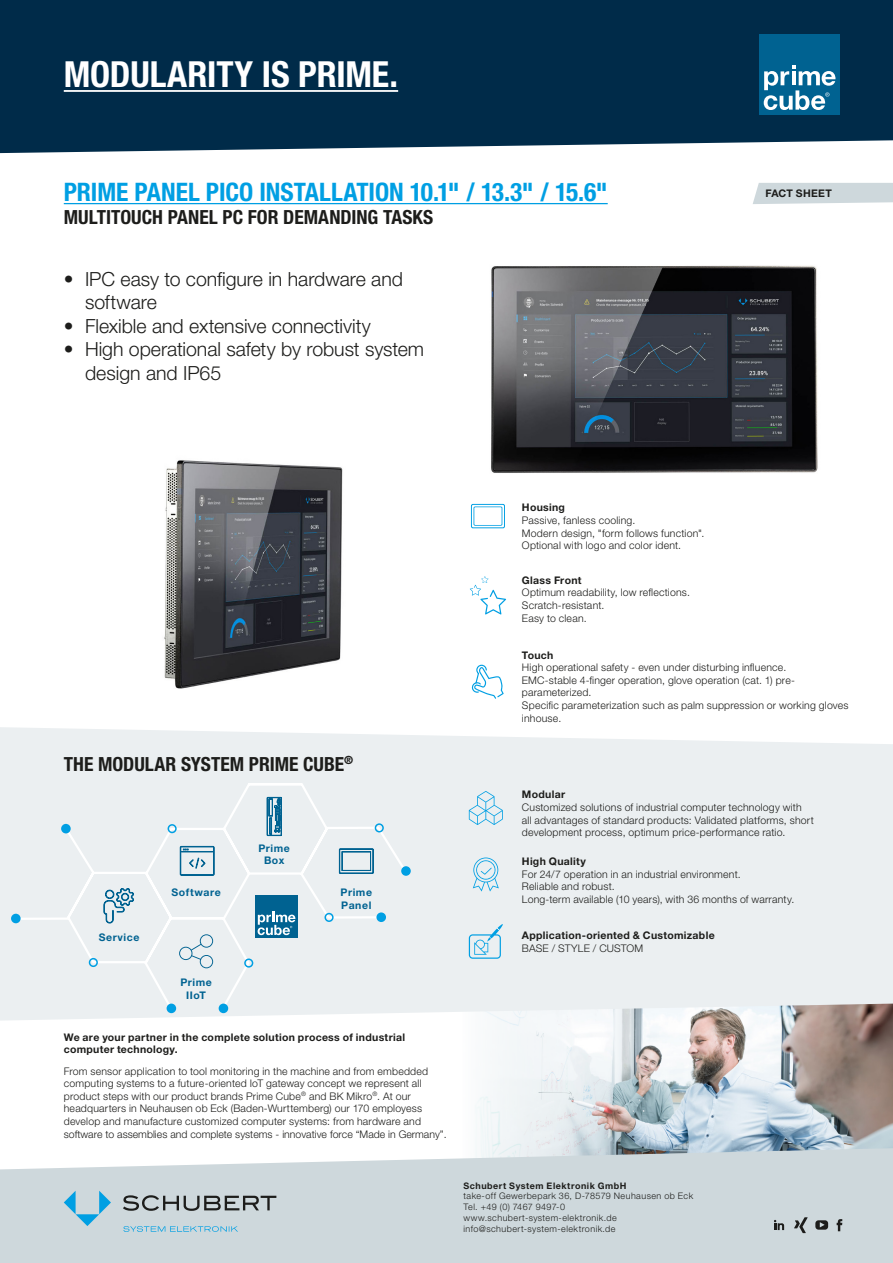
<style>
.page{position:relative;width:893px;height:1263px;background:#fff}
.page>*{position:absolute;margin:0;border:0;box-sizing:border-box;transform-origin:0 0}
.t1{font:700 condensed 36px "Helvetica Neue LT Std";letter-spacing:-.005em;color:#fff}
.t2{font:700 condensed 25.5px "Helvetica Neue LT Std";letter-spacing:-.005em;color:#009fe3}
.t3{font:300 19.5px/23.4px "Helvetica Neue LT Std";color:#1d1d1b}
.t4{font:700 condensed 19.5px "Helvetica Neue LT Std";color:#1d1d1b}
.t5{font:300 10.5px/12.6px "Helvetica Neue LT Std";letter-spacing:.02em;color:#1d1d1b}
.t6{font:700 10.5px/12.6px "Helvetica Neue LT Std";letter-spacing:.025em;color:#1d1d1b}
.t7{font:700 10.5px "Helvetica Neue LT Std";letter-spacing:.05em;color:#006291}
.t8{font:300 9px "Helvetica Neue LT Std";letter-spacing:.05em;color:#1d1d1b}
.t9{font:700 9px "Helvetica Neue LT Std";letter-spacing:.055em;color:#1d1d1b}
</style>
<div class="page">
<img style="left:475px;top:1020px;width:418px;height:128px">
<svg style="left:0;top:727px;width:893px;height:293px;background:#ebeef0"></svg>
<div style="left:14px;top:781px;width:394px;height:230px;background:#ebeff1"></div>
<div style="left:61px;top:824px;width:10px;height:9px;background:#009fe3;border-radius:50%"></div>
<div style="left:11px;top:914px;width:10px;height:9px;background:#009fe3;border-radius:50%"></div>
<div style="left:167px;top:1003px;width:9px;height:10px;background:#009fe3;border-radius:50%"></div>
<div style="left:219px;top:1003px;width:9px;height:10px;background:#009fe3;border-radius:50%"></div>
<div style="left:89px;top:958px;width:9px;height:9px;border:2px solid #009fe3;border-radius:50%"></div>
<div style="left:168px;top:824px;width:9px;height:9px;border:2px solid #009fe3;border-radius:50%"></div>
<div style="left:244px;top:958px;width:9px;height:9px;border:2px solid #009fe3;border-radius:50%"></div>
<div style="left:324px;top:913px;width:10px;height:9px;border:2px solid #009fe3;border-radius:50%"></div>
<div style="left:375px;top:823px;width:9px;height:9px;border:2px solid #009fe3;border-radius:50%"></div>
<div style="left:376px;top:912px;width:10px;height:10px;background:#009fe3;border-radius:50%"></div>
<div style="left:401px;top:866px;width:10px;height:10px;background:#009fe3;border-radius:50%"></div>
<svg style="left:753px;top:183px;width:140px;height:21px;background:#d0dadd"></svg>
<svg style="left:0;top:1148px;width:893px;height:115px;background:#d1dade"></svg>
<div style="left:0;top:0;width:893px;height:153px;background:#002b49"></div>
<img style="left:164px;top:460px;width:179px;height:229px">
<hr style="left:64px;top:90px;width:334px;height:2px;background:#fff">
<img style="left:491px;top:265px;width:327px;height:208px">
<div style="left:759px;top:34px;width:81px;height:81px;background:#006291"></div>
<svg style="left:764px;top:65px;width:72px;height:45px"></svg>
<hr style="left:64px;top:203px;width:544px;height:1px;background:#009fe3">
<svg style="left:815px;top:1220px;width:13px;height:10px"></svg>
<svg style="left:774px;top:1220px;width:10px;height:10px"></svg>
<svg style="left:794px;top:1217px;width:14px;height:16px"></svg>
<svg style="left:837px;top:1219px;width:5px;height:12px"></svg>
<svg style="left:469px;top:791px;width:34px;height:34px"></svg>
<svg style="left:473px;top:857px;width:26px;height:34px"></svg>
<svg style="left:469px;top:924px;width:34px;height:35px"></svg>
<svg style="left:180px;top:846px;width:34px;height:29px"></svg>
<svg style="left:104px;top:886px;width:30px;height:37px"></svg>
<svg style="left:179px;top:934px;width:34px;height:34px"></svg>
<svg style="left:267px;top:797px;width:15px;height:39px"></svg>
<svg style="left:339px;top:849px;width:34px;height:24px"></svg>
<div style="left:255px;top:895px;width:43px;height:43px;background:#006291"></div>
<svg style="left:258px;top:912px;width:37px;height:23px"></svg>
<svg style="left:123px;top:1195px;width:153px;height:16px;background:#949a9c"></svg>
<svg style="left:64px;top:1191px;width:47px;height:35px;background:#99c9dd"></svg>
<svg style="left:123px;top:1226px;width:115px;height:6px"></svg>
<svg style="left:471px;top:504px;width:34px;height:24px"></svg>
<svg style="left:470px;top:576px;width:36px;height:38px"></svg>
<svg style="left:471px;top:665px;width:33px;height:34px"></svg>
<p class="t1" style="left:64px;top:53px;width:336px">MODULARITY IS PRIME.</p>
<p class="t2" style="left:64px;top:177px;width:545px">PRIME PANEL PICO INSTALLATION 10.1" / 13.3" / 15.6"</p>
<p class="t6" style="left:765px;top:186px;width:68px">FACT SHEET</p>
<p class="t4" style="left:64px;top:206px;width:371px">MULTITOUCH PANEL PC FOR DEMANDING TASKS</p>
<p class="t3" style="left:85px;top:267px;width:319px;text-indent:-21px">• IPC easy to configure in hardware and software</p>
<p class="t3" style="left:64px;top:314px;width:309px">• Flexible and extensive connectivity</p>
<p class="t3" style="left:85px;top:337px;width:341px;text-indent:-21px">• High operational safety by robust system design and IP65</p>
<p class="t4" style="left:64px;top:752px;width:291px">THE MODULAR SYSTEM PRIME CUBE<sup>®</sup></p>
<p class="t7" style="left:99px;top:931px;width:42px">Service</p>
<p class="t7" style="left:172px;top:886px;width:51px">Software</p>
<p class="t7" style="left:180px;top:976px;width:33px">Prime</p>
<p class="t7" style="left:186px;top:989px;width:21px">IIoT</p>
<p class="t7" style="left:258px;top:841px;width:33px">Prime</p>
<p class="t7" style="left:264px;top:854px;width:22px">Box</p>
<p class="t7" style="left:341px;top:886px;width:33px">Prime</p>
<p class="t7" style="left:341px;top:899px;width:32px">Panel</p>
<p class="t6" style="left:64px;top:1030px;width:343px">We are your partner in the complete solution process of industrial computer technology.</p>
<p class="t5" style="left:64px;top:1064px;width:384px">From sensor application to tool monitoring in the machine and from embedded computing systems to a future-oriented IoT gateway concept we represent all product steps with our product brands Prime Cube<sup>®</sup> and BK Mikro<sup>®</sup>. At our headquarters in Neuhausen ob Eck (Baden-Wurttemberg) our 170 employess develop and manufacture customized computer systems: from hardware and software to assemblies and complete systems - innovative force “Made in Germany”.</p>
<p class="t6" style="left:522px;top:501px;width:45px">Housing</p>
<p class="t5" style="left:522px;top:514px;width:115px">Passive, fanless cooling.</p>
<p class="t5" style="left:522px;top:526px;width:184px">Modern design, "form follows function".</p>
<p class="t5" style="left:522px;top:539px;width:161px">Optional with logo and color ident.</p>
<p class="t6" style="left:522px;top:573px;width:61px">Glass Front</p>
<p class="t5" style="left:522px;top:586px;width:169px">Optimum readability, low reflections.</p>
<p class="t5" style="left:522px;top:599px;width:84px">Scratch-resistant.</p>
<p class="t5" style="left:522px;top:611px;width:66px">Easy to clean.</p>
<p class="t6" style="left:522px;top:648px;width:33px">Touch</p>
<p class="t5" style="left:522px;top:661px;width:266px">High operational safety - even under disturbing influence.</p>
<p class="t5" style="left:522px;top:673px;width:328px">EMC-stable 4-finger operation, glove operation (cat. 1) pre&shy;parameterized.<br>Specific parameterization such as palm suppression or working gloves inhouse.</p>
<p class="t6" style="left:522px;top:788px;width:45px">Modular</p>
<p class="t5" style="left:522px;top:801px;width:293px">Customized solutions of industrial computer technology with all advantages of standard products: Validated platforms, short development process, optimum price-performance ratio.</p>
<p class="t6" style="left:522px;top:855px;width:65px">High Quality</p>
<p class="t5" style="left:522px;top:867px;width:220px">For 24/7 operation in an industrial environment.</p>
<p class="t5" style="left:522px;top:880px;width:94px">Reliable and robust.</p>
<p class="t5" style="left:522px;top:892px;width:274px">Long-term available (10 years), with 36 months of warranty.</p>
<p class="t6" style="left:522px;top:929px;width:194px">Application-oriented &amp; Customizable</p>
<p class="t5" style="left:522px;top:941px;width:123px">BASE / STYLE / CUSTOM</p>
<p class="t9" style="left:463px;top:1180px;width:165px">Schubert System Elektronik GmbH</p>
<p class="t8" style="left:463px;top:1191px;width:231px">take-off Gewerbepark 36, D-78579 Neuhausen ob Eck</p>
<p class="t8" style="left:463px;top:1201px;width:103px">Tel. +49 (0) 7467 9497-0</p>
<p class="t8" style="left:463px;top:1212px;width:155px">www.schubert-system-elektronik.de</p>
<p class="t8" style="left:463px;top:1223px;width:154px">info@schubert-system-elektronik.de</p>
</div>
